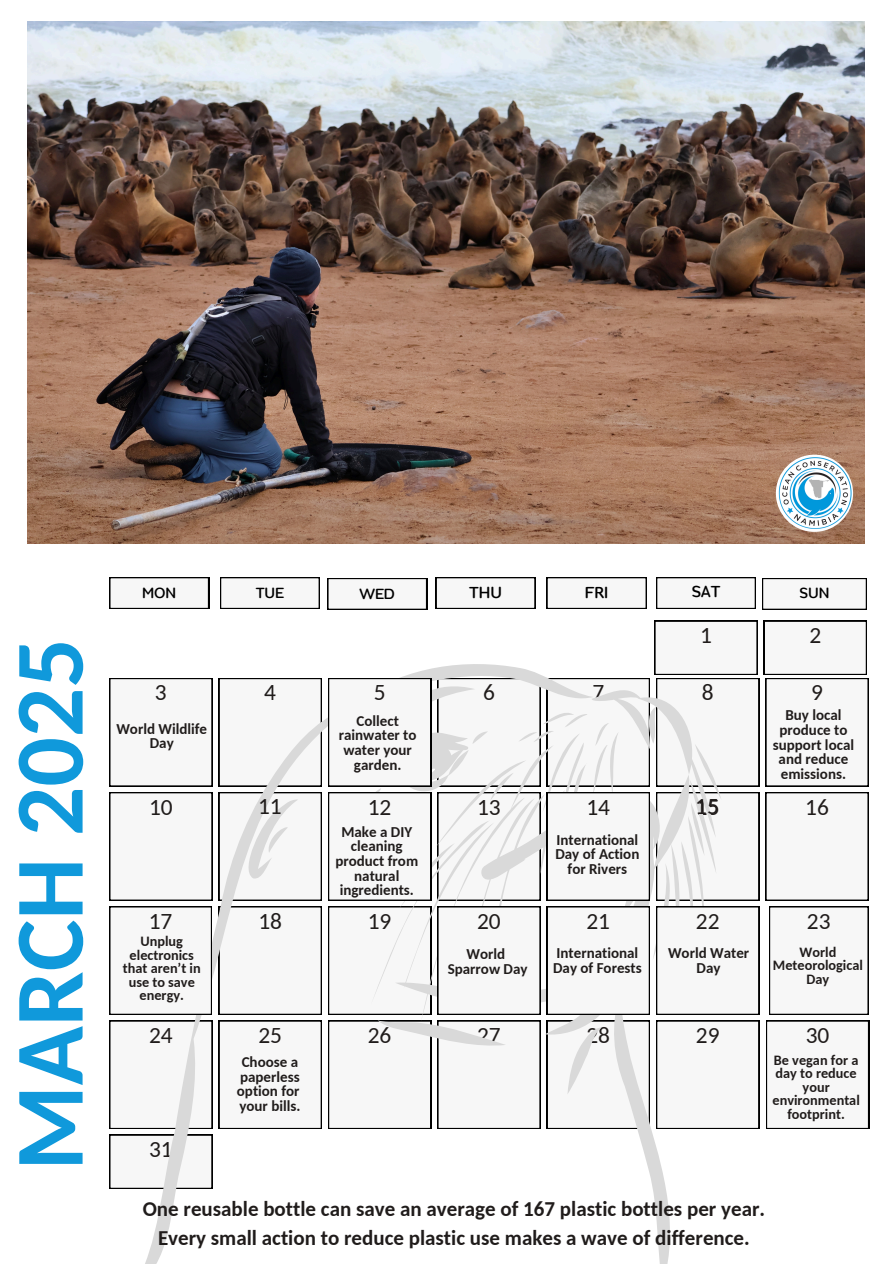
<style>
.page{position:relative;width:894px;height:1264px;background:#fff}
.page>*{position:absolute;margin:0;border:0;box-sizing:border-box;transform-origin:0 0}
.t1{font:700 97.5px "Carlito";color:#1099db}
.t2{font:23.4px "Carlito";color:#201c1b}
.t3{font:700 21px/29.2px "Carlito";color:#201c1b;text-align:center}
.t4{font:500 17.4px "Opun";color:#000}
.t5{font:500 16.05px "Opun";color:#000}
.t6{font:700 15px/14.7px "Carlito";color:#201c1b;text-align:center}
.t7{font:700 14.25px/13.5px "Carlito";color:#201c1b;text-align:center}
</style>
<div class="page">
<svg style="left:219px;top:678px;width:103px;height:26px"></svg>
<svg style="left:109px;top:792px;width:24px;height:108px"></svg>
<svg style="left:109px;top:1020px;width:24px;height:108px"></svg>
<div style="left:761px;top:578px;width:105px;height:32px;background:#000"></div>
<svg style="left:761px;top:578px;width:105px;height:31px"></svg>
<div style="left:656px;top:577px;width:99px;height:32px;background:#000"></div>
<svg style="left:657px;top:578px;width:98px;height:30px"></svg>
<div style="left:220px;top:577px;width:99px;height:32px;background:#000"></div>
<svg style="left:221px;top:578px;width:98px;height:30px"></svg>
<div style="left:327px;top:578px;width:100px;height:32px;background:#000"></div>
<svg style="left:328px;top:579px;width:98px;height:30px"></svg>
<div style="left:109px;top:577px;width:100px;height:32px;background:#000"></div>
<svg style="left:110px;top:578px;width:98px;height:30px"></svg>
<div style="left:435px;top:577px;width:100px;height:32px;background:#000"></div>
<svg style="left:436px;top:578px;width:99px;height:30px"></svg>
<div style="left:546px;top:577px;width:100px;height:32px;background:#000"></div>
<svg style="left:547px;top:578px;width:99px;height:30px"></svg>
<svg style="left:109px;top:1134px;width:24px;height:54px"></svg>
<svg style="left:109px;top:678px;width:103px;height:108px"></svg>
<svg style="left:133px;top:704px;width:195px;height:559px"></svg>
<svg style="left:219px;top:792px;width:103px;height:108px"></svg>
<svg style="left:109px;top:906px;width:103px;height:108px"></svg>
<svg style="left:328px;top:620px;width:540px;height:643px"></svg>
<svg style="left:219px;top:1020px;width:103px;height:108px"></svg>
<img style="left:27px;top:22px;width:836px;height:522px">
<img style="left:775px;top:454px;width:77px;height:78px;border-radius:50%">
<p class="t1" style="left:9px;top:1170px;width:533px;rotate:-90deg">MARCH 2025</p>
<p class="t5" style="left:255px;top:583px;width:30px">TUE</p>
<p class="t4" style="left:691px;top:581px;width:30px">SAT</p>
<p class="t5" style="left:799px;top:583px;width:32px">SUN</p>
<p class="t5" style="left:142px;top:583px;width:36px">MON</p>
<p class="t5" style="left:359px;top:584px;width:37px">WED</p>
<p class="t4" style="left:469px;top:582px;width:34px">THU</p>
<p class="t4" style="left:584px;top:582px;width:25px">FRI</p>
<p class="t2" style="left:155px;top:683px;width:13px">3</p>
<p class="t6" style="left:116px;top:722px;width:92px">World Wildlife<br>Day</p>
<p class="t2" style="left:264px;top:683px;width:13px">4</p>
<p class="t2" style="left:483px;top:683px;width:13px">6</p>
<h3 class="t2" style="left:592px;top:683px;width:13px">7</h3>
<p class="t2" style="left:373px;top:683px;width:13px">5</p>
<p class="t6" style="left:338px;top:714px;width:79px">Collect rainwater to water your garden.</p>
<h3 class="t2" style="left:699px;top:625px;width:13px">1</h3>
<h3 class="t2" style="left:701px;top:683px;width:13px">8</h3>
<h3 class="t2" style="left:809px;top:625px;width:13px">2</h3>
<p class="t2" style="left:810px;top:683px;width:13px">9</p>
<p class="t6" style="left:772px;top:709px;width:83px">Buy local produce to support local and reduce emissions.</p>
<h3 class="t2" style="left:149px;top:797px;width:25px">10</h3>
<h3 class="t2" style="left:477px;top:797px;width:25px">13</h3>
<p class="t2" style="left:805px;top:797px;width:25px">16</p>
<p class="t2" style="left:258px;top:796px;width:25px">11</p>
<p class="t2" style="left:695px;top:796px;width:25px">15</p>
<p class="t2" style="left:367px;top:797px;width:25px">12</p>
<p class="t6" style="left:335px;top:825px;width:84px">Make a DIY cleaning product from natural ingredients.</p>
<p class="t2" style="left:586px;top:797px;width:25px">14</p>
<p class="t6" style="left:555px;top:833px;width:85px">International<br>Day of Action for Rivers</p>
<p class="t2" style="left:149px;top:911px;width:25px">17</p>
<p class="t7" style="left:123px;top:935px;width:79px">Unplug electronics that aren’t in use to save energy.</p>
<p class="t2" style="left:258px;top:911px;width:25px">18</p>
<h1 class="t2" style="left:367px;top:911px;width:25px">19</h1>
<p class="t2" style="left:477px;top:911px;width:25px">20</p>
<p class="t6" style="left:466px;top:948px;width:40px">World</p>
<p class="t6" style="left:447px;top:962px;width:81px">Sparrow Day</p>
<p class="t2" style="left:586px;top:911px;width:25px">21</p>
<p class="t6" style="left:553px;top:947px;width:90px;text-align:left">International<br>Day of Forests</p>
<p class="t2" style="left:695px;top:911px;width:25px">22</p>
<p class="t6" style="left:667px;top:947px;width:83px">World Water<br>Day</p>
<p class="t2" style="left:149px;top:1025px;width:25px">24</p>
<p class="t2" style="left:367px;top:1025px;width:25px">26</p>
<p class="t2" style="left:477px;top:1025px;width:25px">27</p>
<p class="t2" style="left:586px;top:1025px;width:25px">28</p>
<p class="t2" style="left:695px;top:1025px;width:25px">29</p>
<p class="t2" style="left:258px;top:1025px;width:25px">25</p>
<p class="t6" style="left:237px;top:1055px;width:64px">Choose a paperless option for</p>
<p class="t6" style="left:239px;top:1099px;width:63px">your bills.</p>
<p class="t2" style="left:149px;top:1139px;width:25px">31</p>
<p class="t2" style="left:806px;top:911px;width:25px">23</p>
<p class="t7" style="left:772px;top:946px;width:91px">World<br>Meteorological<br>Day</p>
<p class="t2" style="left:805px;top:1025px;width:25px">30</p>
<p class="t7" style="left:772px;top:1054px;width:89px">Be vegan for a day to reduce your environmental footprint.</p>
<p class="t3" style="left:143px;top:1196px;width:623px">One reusable bottle can save an average of 167 plastic bottles per year.<br>Every small action to reduce plastic use makes a wave of difference.</p>
</div>
